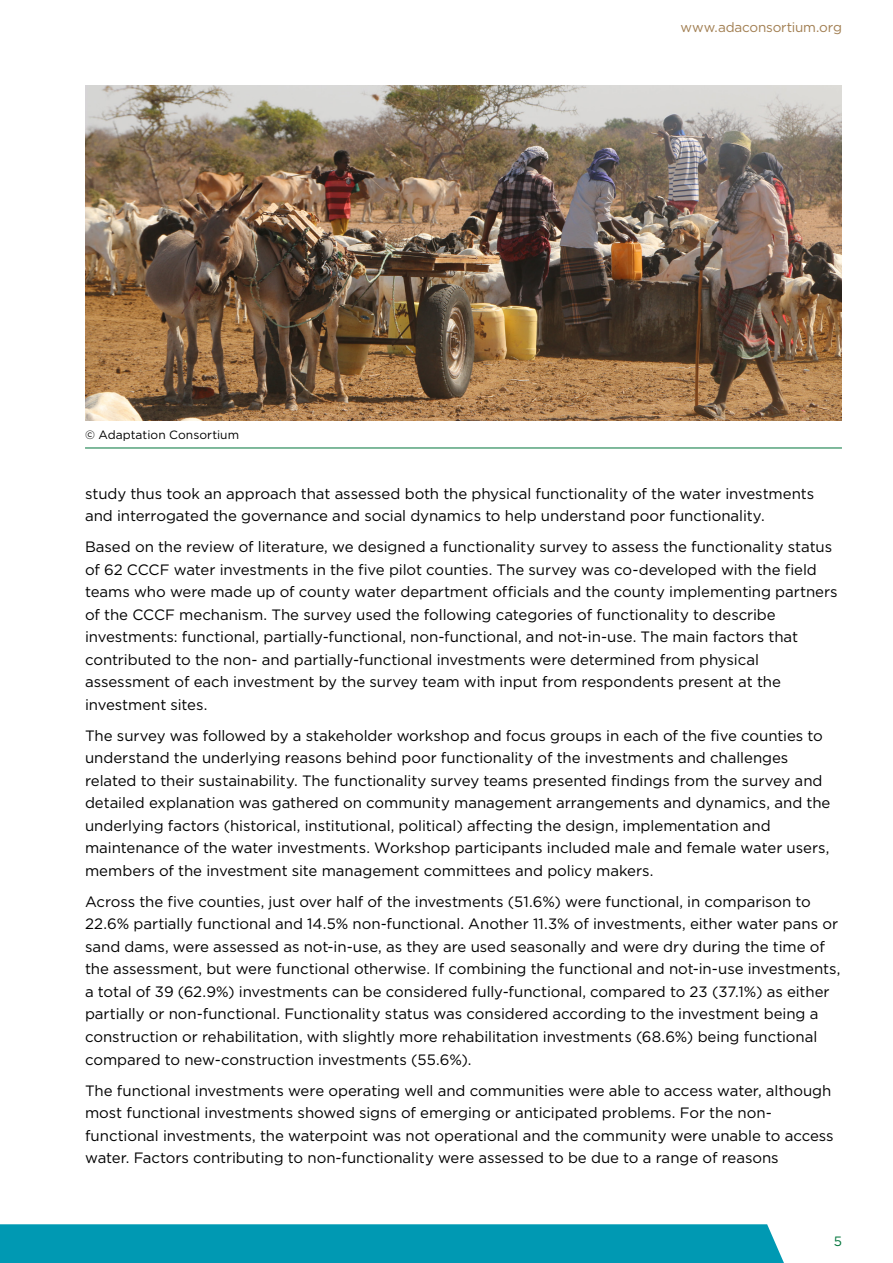
<style>
.page{position:relative;width:893px;height:1263px;background:#fff}
.page>*{position:absolute;margin:0;border:0;box-sizing:border-box;transform-origin:0 0}
.ADA-BodyCopy{font:15px/22.5px "Gotham";letter-spacing:-.005em;color:#000}
.t1{font:13.5px "Gotham";letter-spacing:-.01em;color:#a17e51}
.t2{font:13.5px "Gotham";color:#00743a}
.ADA-ImageCaption{font:12px "Gotham";letter-spacing:.005em;color:#000}
</style>
<div class="page">
<img style="left:85px;top:85px;width:757px;height:336px">
<hr style="left:85px;top:448px;width:757px;height:1px;background:#00743a">
<div style="left:0;top:1224px;width:784px;height:39px;background:#0099b3"></div>
<p class="ADA-ImageCaption" style="left:85px;top:427px;width:156px">© Adaptation Consortium</p>
<p class="t1" style="left:680px;top:19px;width:163px">www.adaconsortium.org</p>
<p class="ADA-BodyCopy" style="left:85px;top:482px;width:731px">study thus took an approach that assessed both the physical functionality of the water investments and interrogated the governance and social dynamics to help understand poor functionality.</p>
<p class="ADA-BodyCopy" style="left:85px;top:535px;width:754px">Based on the review of literature, we designed a functionality survey to assess the functionality status of 62 CCCF water investments in the five pilot counties. The survey was co-developed with the field teams who were made up of county water department officials and the county implementing partners of the CCCF mechanism. The survey used the following categories of functionality to describe investments: functional, partially-functional, non-functional, and not-in-use. The main factors that contributed to the non- and partially-functional investments were determined from physical assessment of each investment by the survey team with input from respondents present at the investment sites.</p>
<p class="ADA-BodyCopy" style="left:85px;top:724px;width:747px">The survey was followed by a stakeholder workshop and focus groups in each of the five counties to understand the underlying reasons behind poor functionality of the investments and challenges related to their sustainability. The functionality survey teams presented findings from the survey and detailed explanation was gathered on community management arrangements and dynamics, and the underlying factors (historical, institutional, political) affecting the design, implementation and maintenance of the water investments. Workshop participants included male and female water users, members of the investment site management committees and policy makers.</p>
<p class="ADA-BodyCopy" style="left:85px;top:890px;width:757px">Across the five counties, just over half of the investments (51.6%) were functional, in comparison to 22.6% partially functional and 14.5% non-functional. Another 11.3% of investments, either water pans or sand dams, were assessed as not-in-use, as they are used seasonally and were dry during the time of the assessment, but were functional otherwise. If combining the functional and not-in-use investments, a total of 39 (62.9%) investments can be considered fully-functional, compared to 23 (37.1%) as either partially or non-functional. Functionality status was considered according to the investment being a construction or rehabilitation, with slightly more rehabilitation investments (68.6%) being functional compared to new-construction investments (55.6%).</p>
<p class="ADA-BodyCopy" style="left:85px;top:1078px;width:750px">The functional investments were operating well and communities were able to access water, although most functional investments showed signs of emerging or anticipated problems. For the non&shy;functional investments, the waterpoint was not operational and the community were unable to access water. Factors contributing to non-functionality were assessed to be due to a range of reasons</p>
<p class="t2" style="left:834px;top:1232px;width:10px">5</p>
</div>
